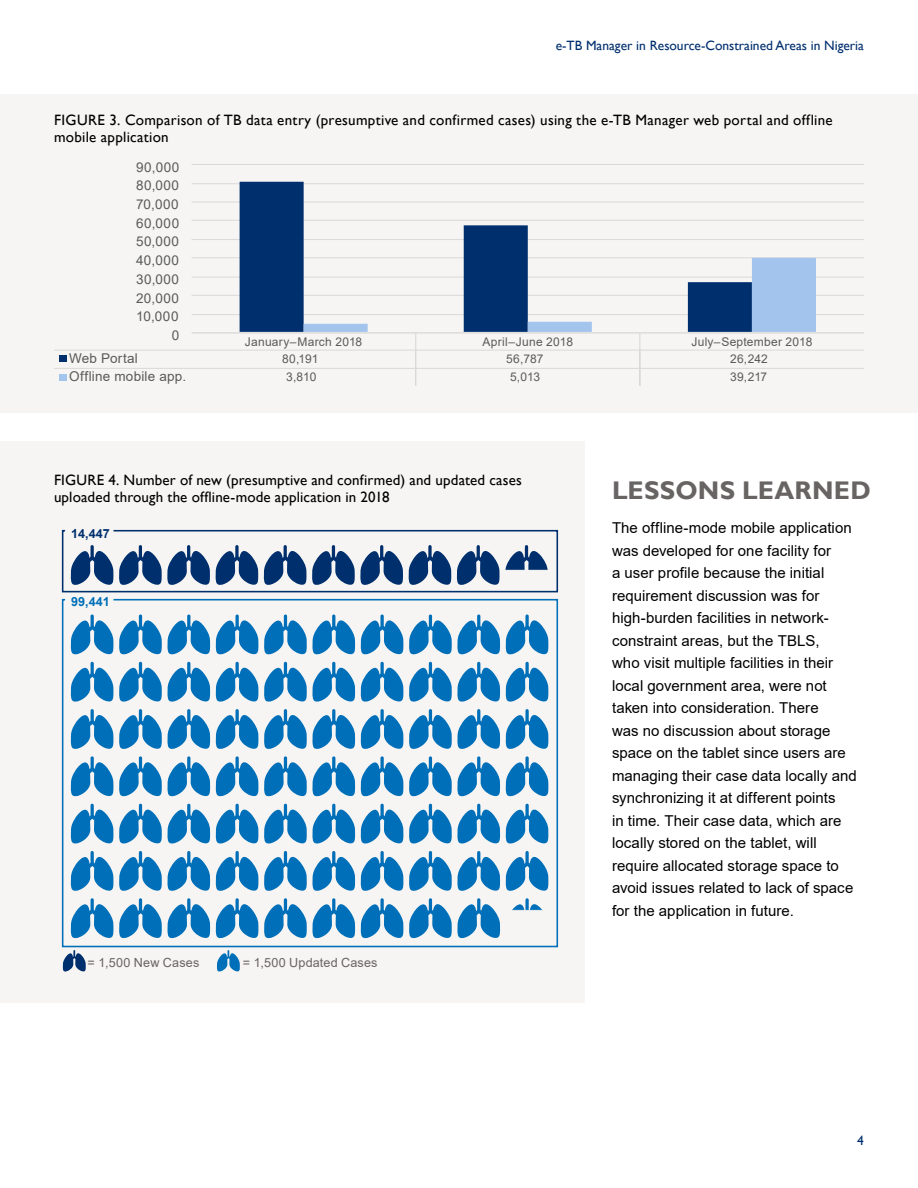
<style>
.page{position:relative;width:918px;height:1188px;background:#fff}
.page>*{position:absolute;margin:0;border:0;box-sizing:border-box;transform-origin:0 0}
.t1{font:700 25.5px "Gill Sans";letter-spacing:.01em;color:#686463}
.t2{font:15px/22.5px "Arial";color:#000}
.t3{font:15px/16.5px "Gill Sans";letter-spacing:.015em;color:#000}
.t4{font:13.5px "Arial";letter-spacing:.035em;color:#595a5a}
.t5{font:13.5px "Gill Sans";color:#002f6e}
.t6{font:13.5px "Arial";letter-spacing:.015em;color:#595a5a}
.t7{font:12.6px "Arial";letter-spacing:.015em;color:#686463}
.t8{font:700 12.6px "Arial";color:#002f6e}
.t9{font:700 12.6px "Arial";color:#006fb9}
.t10{font:12px "Arial";letter-spacing:.02em;color:#595a5a}
</style>
<div class="page">
<div style="left:0;top:441px;width:585px;height:562px;background:#f6f5f3"></div>
<div style="left:0;top:94px;width:918px;height:319px;background:#f6f5f3"></div>
<hr style="left:192px;top:164px;width:672px;height:1px;background:#dad9d9">
<hr style="left:192px;top:183px;width:672px;height:1px;background:#dad9d9">
<hr style="left:192px;top:202px;width:672px;height:1px;background:#dad9d9">
<hr style="left:192px;top:220px;width:672px;height:1px;background:#dad9d9">
<hr style="left:192px;top:239px;width:672px;height:1px;background:#dad9d9">
<hr style="left:192px;top:258px;width:672px;height:1px;background:#dad9d9">
<hr style="left:192px;top:277px;width:672px;height:1px;background:#dad9d9">
<hr style="left:192px;top:295px;width:672px;height:1px;background:#dad9d9">
<hr style="left:192px;top:314px;width:672px;height:1px;background:#dad9d9">
<svg style="left:240px;top:182px;width:512px;height:150px"></svg>
<hr style="left:192px;top:332px;width:672px;height:2px;background:#dad9d9">
<hr style="left:54px;top:350px;width:810px;height:1px;background:#dad9d9">
<div style="left:59px;top:356px;width:7px;height:6px;background:#002f6e"></div>
<svg style="left:304px;top:258px;width:512px;height:128px"></svg>
<hr style="left:54px;top:368px;width:810px;height:1px;background:#dad9d9">
<div style="left:59px;top:374px;width:7px;height:6px;background:#a3c4ed"></div>
<svg style="left:61px;top:598px;width:498px;height:350px"></svg>
<svg style="left:71px;top:614px;width:42px;height:40px"></svg>
<svg style="left:119px;top:614px;width:91px;height:40px"></svg>
<svg style="left:216px;top:614px;width:42px;height:40px"></svg>
<svg style="left:264px;top:614px;width:91px;height:40px"></svg>
<svg style="left:361px;top:614px;width:42px;height:40px"></svg>
<svg style="left:409px;top:614px;width:91px;height:40px"></svg>
<svg style="left:506px;top:614px;width:42px;height:40px"></svg>
<svg style="left:71px;top:662px;width:42px;height:40px"></svg>
<svg style="left:119px;top:662px;width:91px;height:40px"></svg>
<svg style="left:216px;top:662px;width:42px;height:40px"></svg>
<svg style="left:264px;top:662px;width:91px;height:40px"></svg>
<svg style="left:361px;top:662px;width:42px;height:40px"></svg>
<svg style="left:409px;top:662px;width:91px;height:40px"></svg>
<svg style="left:506px;top:662px;width:42px;height:40px"></svg>
<svg style="left:71px;top:709px;width:42px;height:40px"></svg>
<svg style="left:119px;top:709px;width:91px;height:40px"></svg>
<svg style="left:216px;top:709px;width:42px;height:40px"></svg>
<svg style="left:264px;top:709px;width:91px;height:40px"></svg>
<svg style="left:361px;top:709px;width:42px;height:40px"></svg>
<svg style="left:409px;top:709px;width:91px;height:40px"></svg>
<svg style="left:506px;top:709px;width:42px;height:40px"></svg>
<svg style="left:71px;top:756px;width:42px;height:40px"></svg>
<svg style="left:119px;top:756px;width:91px;height:40px"></svg>
<svg style="left:216px;top:756px;width:42px;height:40px"></svg>
<svg style="left:264px;top:756px;width:91px;height:40px"></svg>
<svg style="left:361px;top:756px;width:42px;height:40px"></svg>
<svg style="left:409px;top:756px;width:91px;height:40px"></svg>
<svg style="left:506px;top:756px;width:42px;height:40px"></svg>
<svg style="left:71px;top:804px;width:42px;height:40px"></svg>
<svg style="left:119px;top:804px;width:91px;height:40px"></svg>
<svg style="left:216px;top:804px;width:42px;height:40px"></svg>
<svg style="left:264px;top:804px;width:91px;height:40px"></svg>
<svg style="left:361px;top:804px;width:42px;height:40px"></svg>
<svg style="left:409px;top:804px;width:91px;height:40px"></svg>
<svg style="left:506px;top:804px;width:42px;height:40px"></svg>
<svg style="left:71px;top:851px;width:42px;height:40px"></svg>
<svg style="left:119px;top:851px;width:91px;height:40px"></svg>
<svg style="left:216px;top:851px;width:42px;height:40px"></svg>
<svg style="left:264px;top:851px;width:91px;height:40px"></svg>
<svg style="left:361px;top:851px;width:42px;height:40px"></svg>
<svg style="left:409px;top:851px;width:91px;height:40px"></svg>
<svg style="left:506px;top:851px;width:42px;height:40px"></svg>
<svg style="left:71px;top:898px;width:42px;height:40px"></svg>
<svg style="left:119px;top:898px;width:91px;height:40px"></svg>
<svg style="left:216px;top:898px;width:42px;height:40px"></svg>
<svg style="left:264px;top:898px;width:91px;height:40px"></svg>
<svg style="left:361px;top:898px;width:42px;height:40px"></svg>
<svg style="left:409px;top:898px;width:91px;height:40px"></svg>
<svg style="left:63px;top:950px;width:23px;height:21px"></svg>
<svg style="left:217px;top:950px;width:23px;height:21px"></svg>
<svg style="left:61px;top:529px;width:498px;height:64px"></svg>
<svg style="left:506px;top:898px;width:42px;height:40px"></svg>
<p class="t5" style="left:556px;top:37px;width:310px">e-TB Manager in Resource-Constrained Areas in Nigeria</p>
<p class="t3" style="left:54px;top:112px;width:780px">FIGURE 3. Comparison of TB data entry (presumptive and confirmed cases) using the e-TB Manager web portal and offline mobile application</p>
<p class="t4" style="left:136px;top:158px;width:45px">90,000</p>
<p class="t4" style="left:136px;top:176px;width:45px">80,000</p>
<p class="t4" style="left:136px;top:195px;width:44px">70,000</p>
<p class="t4" style="left:136px;top:214px;width:45px">60,000</p>
<p class="t4" style="left:136px;top:232px;width:44px">50,000</p>
<p class="t4" style="left:136px;top:251px;width:44px">40,000</p>
<p class="t4" style="left:136px;top:270px;width:45px">30,000</p>
<p class="t4" style="left:136px;top:288px;width:44px">20,000</p>
<p class="t4" style="left:136px;top:307px;width:44px">10,000</p>
<p class="t4" style="left:172px;top:326px;width:9px">0</p>
<p class="t10" style="left:245px;top:333px;width:119px">January–March 2018</p>
<p class="t10" style="left:483px;top:333px;width:92px">April–June 2018</p>
<p class="t10" style="left:691px;top:333px;width:122px">July–September 2018</p>
<p class="t6" style="left:69px;top:349px;width:70px">Web Portal</p>
<p class="t10" style="left:282px;top:351px;width:38px">80,191</p>
<p class="t10" style="left:506px;top:351px;width:39px">56,787</p>
<p class="t10" style="left:730px;top:351px;width:39px">26,242</p>
<p class="t4" style="left:69px;top:367px;width:119px">Offline mobile app.</p>
<p class="t10" style="left:286px;top:369px;width:32px">3,810</p>
<p class="t10" style="left:510px;top:369px;width:32px">5,013</p>
<p class="t10" style="left:730px;top:369px;width:39px">39,217</p>
<p class="t3" style="left:54px;top:472px;width:469px">FIGURE 4. Number of new (presumptive and confirmed) and updated cases uploaded through the offline-mode application in 2018</p>
<p class="t8" style="left:71px;top:525px;width:40px">14,447</p>
<p class="t9" style="left:71px;top:593px;width:40px">99,441</p>
<p class="t7" style="left:88px;top:954px;width:113px">= 1,500 New Cases</p>
<p class="t7" style="left:243px;top:954px;width:136px">= 1,500 Updated Cases</p>
<h1 class="t1" style="left:612px;top:475px;width:260px">LESSONS LEARNED</h1>
<p class="t2" style="left:612px;top:516px;width:246px">The offline-mode mobile application was developed for one facility for<br>a user profile because the initial requirement discussion was for high-burden facilities in network&shy;constraint areas, but the TBLS,<br>who visit multiple facilities in their local government area, were not taken into consideration. There<br>was no discussion about storage space on the tablet since users are managing their case data locally and synchronizing it at different points<br>in time. Their case data, which are locally stored on the tablet, will require allocated storage space to avoid issues related to lack of space for the application in future.</p>
<p class="t5" style="left:857px;top:1132px;width:8px">4</p>
</div>
